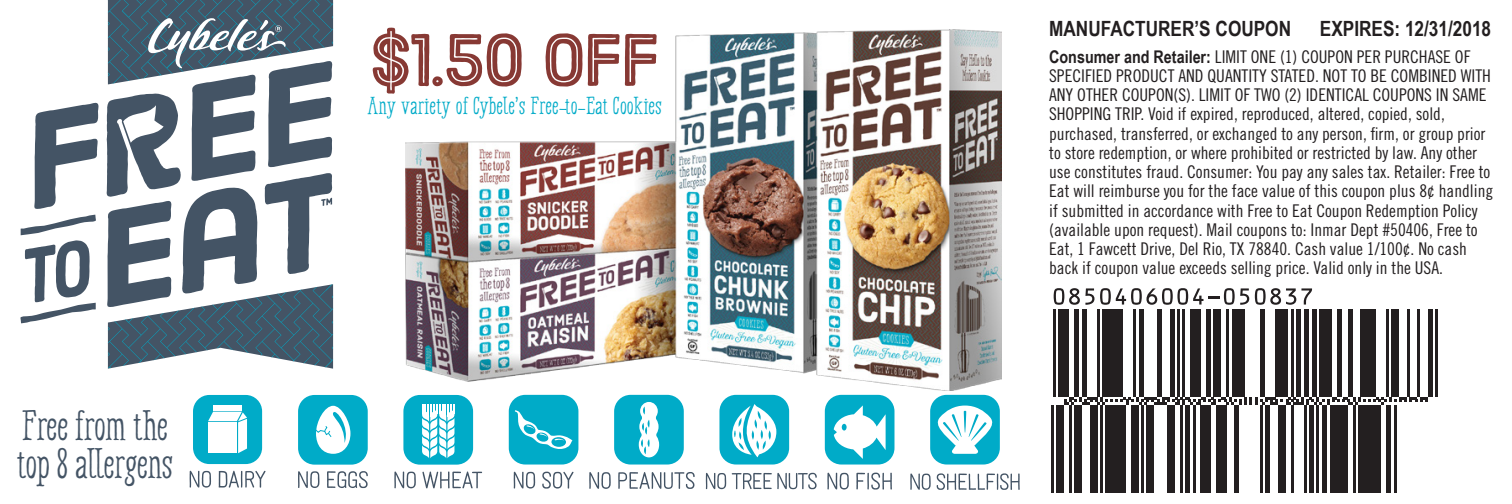
<style>
.page{position:relative;width:1512px;height:504px;background:#fff}
.page>*{position:absolute;margin:0;border:0;box-sizing:border-box;transform-origin:0 0}
.t1{font:73.5px "Harman Sans Inline";color:#873934}
.t2{font:42.35px/37.8px "Harman Deco";letter-spacing:-.02em;color:#445465}
.t3{font:24.5px "Harman Deco";color:#00abc8}
.t4{font:700 21px "Arial Narrow";color:#231f20}
.t5{font:17.5px/19.2px "Trade Gothic LT Std Cn 18";color:#231f20}
.s1{font-family:"Arial Narrow";font-weight:700}
</style>
<div class="page">
<img style="left:405px;top:29px;width:597px;height:362px">
<svg style="left:20px;top:215px;width:76px;height:108px"></svg>
<svg style="left:34px;top:102px;width:65px;height:107px"></svg>
<svg style="left:106px;top:0;width:227px;height:369px"></svg>
<svg style="left:394px;top:471px;width:22px;height:17px"></svg>
<svg style="left:422px;top:471px;width:60px;height:18px"></svg>
<div style="left:403px;top:395px;width:70px;height:70px;background:#00abc8;border-radius:17px"></div>
<svg style="left:422px;top:404px;width:32px;height:54px"></svg>
<svg style="left:514px;top:472px;width:21px;height:17px"></svg>
<svg style="left:542px;top:472px;width:32px;height:17px"></svg>
<div style="left:509px;top:395px;width:69px;height:70px;background:#00abc8;border-radius:17px"></div>
<svg style="left:515px;top:410px;width:58px;height:39px"></svg>
<svg style="left:298px;top:471px;width:21px;height:17px"></svg>
<svg style="left:327px;top:471px;width:41px;height:17px"></svg>
<div style="left:298px;top:395px;width:70px;height:70px;background:#00abc8;border-radius:17px"></div>
<svg style="left:316px;top:406px;width:34px;height:48px"></svg>
<svg style="left:589px;top:472px;width:22px;height:17px"></svg>
<svg style="left:618px;top:472px;width:77px;height:17px"></svg>
<div style="left:614px;top:395px;width:70px;height:70px;background:#00abc8;border-radius:17px"></div>
<svg style="left:639px;top:402px;width:20px;height:55px"></svg>
<svg style="left:827px;top:473px;width:22px;height:17px"></svg>
<svg style="left:856px;top:473px;width:36px;height:17px"></svg>
<div style="left:825px;top:395px;width:69px;height:70px;background:#00abc8;border-radius:17px"></div>
<svg style="left:834px;top:405px;width:52px;height:54px"></svg>
<svg style="left:910px;top:473px;width:110px;height:17px"></svg>
<div style="left:930px;top:395px;width:70px;height:70px;background:#00abc8;border-radius:17px"></div>
<svg style="left:937px;top:406px;width:56px;height:48px"></svg>
<svg style="left:706px;top:473px;width:20px;height:16px"></svg>
<svg style="left:732px;top:473px;width:85px;height:16px"></svg>
<div style="left:719px;top:395px;width:70px;height:70px;background:#00abc8;border-radius:17px"></div>
<svg style="left:732px;top:404px;width:44px;height:53px"></svg>
<svg style="left:189px;top:471px;width:22px;height:17px"></svg>
<svg style="left:219px;top:471px;width:47px;height:17px"></svg>
<div style="left:193px;top:395px;width:69px;height:69px;background:#00abc8;border-radius:16px"></div>
<div style="left:213px;top:405px;width:29px;height:5px;background:#fff"></div>
<svg style="left:208px;top:412px;width:39px;height:41px;background:#e9f7fa"></svg>
<hr style="left:1054px;top:309px;width:2px;height:88px;background:#231f20">
<div style="left:1059px;top:309px;width:10px;height:88px;background:#231f20"></div>
<div style="left:1074px;top:309px;width:5px;height:88px;background:#231f20"></div>
<div style="left:1082px;top:309px;width:5px;height:88px;background:#231f20"></div>
<hr style="left:1098px;top:309px;width:2px;height:88px;background:#231f20">
<div style="left:1103px;top:309px;width:20px;height:88px;background:#231f20"></div>
<hr style="left:1134px;top:309px;width:2px;height:88px;background:#231f20">
<div style="left:1139px;top:309px;width:5px;height:88px;background:#231f20"></div>
<div style="left:1157px;top:309px;width:5px;height:88px;background:#231f20"></div>
<div style="left:1170px;top:309px;width:5px;height:88px;background:#231f20"></div>
<hr style="left:1178px;top:309px;width:2px;height:88px;background:#231f20">
<hr style="left:1183px;top:309px;width:2px;height:88px;background:#231f20">
<div style="left:1190px;top:309px;width:10px;height:88px;background:#231f20"></div>
<div style="left:1206px;top:309px;width:5px;height:88px;background:#231f20"></div>
<div style="left:1214px;top:309px;width:7px;height:88px;background:#231f20"></div>
<hr style="left:1227px;top:309px;width:2px;height:88px;background:#231f20">
<div style="left:1232px;top:309px;width:12px;height:88px;background:#231f20"></div>
<div style="left:1260px;top:309px;width:5px;height:88px;background:#231f20"></div>
<div style="left:1276px;top:309px;width:12px;height:88px;background:#231f20"></div>
<hr style="left:1291px;top:309px;width:2px;height:88px;background:#231f20">
<div style="left:1296px;top:309px;width:5px;height:88px;background:#231f20"></div>
<div style="left:1304px;top:309px;width:5px;height:88px;background:#231f20"></div>
<div style="left:1312px;top:309px;width:5px;height:88px;background:#231f20"></div>
<div style="left:1319px;top:309px;width:13px;height:88px;background:#231f20"></div>
<div style="left:1337px;top:309px;width:5px;height:88px;background:#231f20"></div>
<div style="left:1348px;top:309px;width:5px;height:88px;background:#231f20"></div>
<div style="left:1361px;top:309px;width:15px;height:88px;background:#231f20"></div>
<hr style="left:1387px;top:309px;width:2px;height:88px;background:#231f20">
<div style="left:1392px;top:309px;width:7px;height:88px;background:#231f20"></div>
<hr style="left:1407px;top:309px;width:2px;height:88px;background:#231f20">
<hr style="left:1417px;top:309px;width:3px;height:88px;background:#231f20">
<div style="left:1428px;top:309px;width:5px;height:88px;background:#231f20"></div>
<hr style="left:1436px;top:309px;width:2px;height:88px;background:#231f20">
<svg style="left:1064px;top:397px;width:363px;height:8px"></svg>
<hr style="left:1051px;top:405px;width:2px;height:87px;background:#231f20">
<div style="left:1056px;top:405px;width:8px;height:87px;background:#231f20"></div>
<hr style="left:1069px;top:405px;width:3px;height:87px;background:#231f20">
<div style="left:1074px;top:405px;width:8px;height:87px;background:#231f20"></div>
<div style="left:1090px;top:405px;width:7px;height:87px;background:#231f20"></div>
<hr style="left:1100px;top:405px;width:2px;height:87px;background:#231f20">
<div style="left:1105px;top:405px;width:21px;height:87px;background:#231f20"></div>
<div style="left:1131px;top:405px;width:8px;height:87px;background:#231f20"></div>
<hr style="left:1141px;top:405px;width:3px;height:87px;background:#231f20">
<div style="left:1147px;top:405px;width:7px;height:87px;background:#231f20"></div>
<div style="left:1167px;top:405px;width:8px;height:87px;background:#231f20"></div>
<hr style="left:1180px;top:405px;width:2px;height:87px;background:#231f20">
<div style="left:1185px;top:405px;width:5px;height:87px;background:#231f20"></div>
<hr style="left:1193px;top:405px;width:2px;height:87px;background:#231f20">
<div style="left:1201px;top:405px;width:10px;height:87px;background:#231f20"></div>
<div style="left:1216px;top:405px;width:10px;height:87px;background:#231f20"></div>
<div style="left:1234px;top:405px;width:5px;height:87px;background:#231f20"></div>
<hr style="left:1260px;top:405px;width:2px;height:87px;background:#231f20">
<div style="left:1265px;top:405px;width:5px;height:87px;background:#231f20"></div>
<div style="left:1278px;top:405px;width:8px;height:87px;background:#231f20"></div>
<hr style="left:1291px;top:405px;width:2px;height:87px;background:#231f20">
<hr style="left:1304px;top:405px;width:2px;height:87px;background:#231f20">
<div style="left:1309px;top:405px;width:5px;height:87px;background:#231f20"></div>
<hr style="left:1317px;top:405px;width:2px;height:87px;background:#231f20">
<div style="left:1322px;top:405px;width:5px;height:87px;background:#231f20"></div>
<div style="left:1330px;top:405px;width:18px;height:87px;background:#231f20"></div>
<hr style="left:1353px;top:405px;width:2px;height:87px;background:#231f20">
<div style="left:1358px;top:405px;width:23px;height:87px;background:#231f20"></div>
<hr style="left:1387px;top:405px;width:4px;height:87px;background:#231f20">
<hr style="left:1394px;top:405px;width:3px;height:87px;background:#231f20">
<svg style="left:1054px;top:288px;width:40px;height:17px"></svg>
<svg style="left:1100px;top:288px;width:149px;height:17px"></svg>
<svg style="left:1255px;top:288px;width:57px;height:17px"></svg>
<h2 class="t2" style="left:16px;top:408px;width:159px">Free from the top 8 allergens</h2>
<h1 class="t1" style="left:369px;top:15px;width:293px">$1.50 off</h1>
<h3 class="t3" style="left:367px;top:93px;width:297px">Any variety of Cybele’s Free-to-Eat Cookies</h3>
<p class="t4" style="left:1049px;top:13px;width:244px">MANUFACTURER’S COUPON</p>
<p class="t4" style="left:1320px;top:13px;width:173px">EXPIRES: 12/31/2018</p>
<p class="t5" style="left:1049px;top:47px;width:446px"><span class="s1">Consumer and Retailer:</span> LIMIT ONE (1) COUPON PER PURCHASE OF SPECIFIED PRODUCT AND QUANTITY STATED. NOT TO BE COMBINED WITH ANY OTHER COUPON(S). LIMIT OF TWO (2) IDENTICAL COUPONS IN SAME SHOPPING TRIP. Void if expired, reproduced, altered, copied, sold, purchased, transferred, or exchanged to any person, firm, or group prior to store redemption, or where prohibited or restricted by law. Any other use constitutes fraud. Consumer: You pay any sales tax. Retailer: Free to Eat will reimburse you for the face value of this coupon plus 8¢ handling if submitted in accordance with Free to Eat Coupon Redemption Policy (available upon request). Mail coupons to: Inmar Dept #50406, Free to Eat, 1 Fawcett Drive, Del Rio, TX 78840. Cash value 1/100¢. No cash back if coupon value exceeds selling price. Valid only in the USA.</p>
</div>
